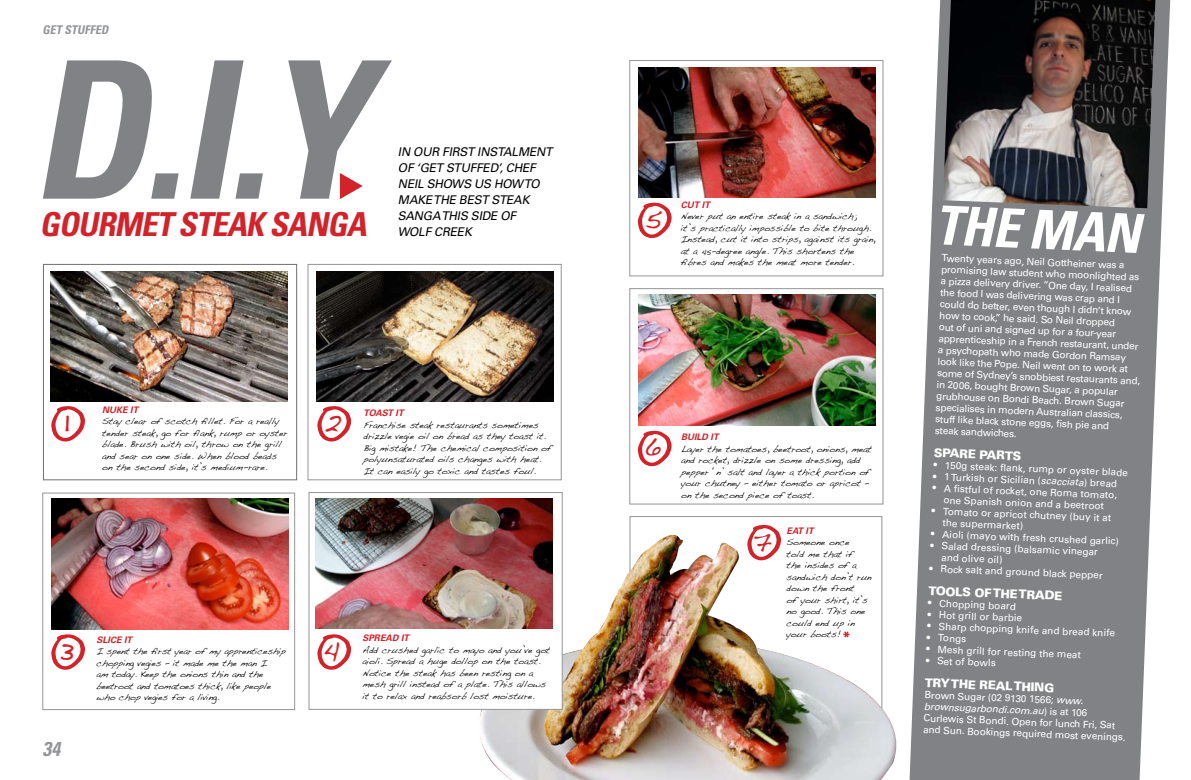
<style>
.page{position:relative;width:1191px;height:780px;background:#fff}
.page>*{position:absolute;margin:0;border:0;box-sizing:border-box;transform-origin:0 0}
.t1{font:italic 700 condensed 191.4px "Univers LT Std";color:#808285}
.t2{font:italic 700 condensed 54px "Univers LT Std";color:#fff}
.t3{font:34.3px "Handwriting Dakota";color:#d2232a}
.t4{font:italic 700 condensed 33px "Univers LT Std";color:#d2232a}
.t5{font:32px "Handwriting Dakota";color:#d2232a}
.t6{font:30px "Handwriting Dakota";color:#d2232a}
.t7{font:27px "Handwriting Dakota";color:#d2232a}
.t8{font:italic 700 condensed 20px "Univers LT Std";color:#939598}
.t9{font:italic 12px/16px "Univers LT Std";color:#000}
.t10{font:900 12px "Univers LT Std";color:#fff}
.t11{font:italic 700 condensed 12px "Univers LT Std";color:#939598}
.t12{font:10px/11.5px "Univers LT Std";color:#fff}
.t13{font:9px/11.5px "Handwriting Dakota";color:#000}
.t14{font:italic 700 9px "Univers LT Std";color:#d2232a}
.s1{font-style:italic}
</style>
<div class="page">
<div style="left:629px;top:60px;width:254px;height:216px;background:#fff;border:1px solid #939598"></div>
<div style="left:629px;top:516px;width:253px;height:211px;background:#fff;border:1px solid #939598"></div>
<img style="left:472px;top:535px;width:425px;height:245px">
<svg style="left:843px;top:631px;width:6px;height:6px"></svg>
<svg style="left:340px;top:173px;width:23px;height:26px"></svg>
<svg style="left:909px;top:0;width:261px;height:780px;background:#939497"></svg>
<img style="left:943px;top:0;width:212px;height:208px">
<div style="left:629px;top:288px;width:254px;height:216px;background:#fff;border:1px solid #939598"></div>
<div style="left:43px;top:264px;width:254px;height:216px;background:#fff;border:1px solid #6d6f71"></div>
<img style="left:51px;top:271px;width:237px;height:131px">
<div style="left:308px;top:264px;width:253px;height:216px;background:#fff;border:1px solid #939598"></div>
<img style="left:316px;top:271px;width:237px;height:131px">
<img style="left:638px;top:67px;width:237px;height:130px">
<img style="left:638px;top:295px;width:237px;height:130px">
<div style="left:43px;top:493px;width:252px;height:216px;background:#fff;border:1px solid #939598"></div>
<img style="left:51px;top:498px;width:237px;height:131px">
<div style="left:309px;top:492px;width:253px;height:217px;background:#fff;border:1px solid #939598"></div>
<img style="left:315px;top:498px;width:237px;height:130px">
<svg style="left:51px;top:406px;width:34px;height:35px"></svg>
<div style="left:59px;top:416px;width:18px;height:13px;background:#fff;border-radius:50%"></div>
<svg style="left:51px;top:634px;width:34px;height:35px"></svg>
<div style="left:59px;top:644px;width:18px;height:13px;background:#fff;border-radius:50%"></div>
<svg style="left:317px;top:406px;width:34px;height:35px"></svg>
<div style="left:325px;top:416px;width:18px;height:13px;background:#fff;border-radius:50%"></div>
<svg style="left:317px;top:634px;width:34px;height:35px"></svg>
<div style="left:325px;top:644px;width:18px;height:13px;background:#fff;border-radius:50%"></div>
<svg style="left:638px;top:203px;width:33px;height:35px"></svg>
<div style="left:645px;top:212px;width:18px;height:14px;background:#fff;border-radius:50%"></div>
<svg style="left:747px;top:525px;width:34px;height:35px"></svg>
<div style="left:755px;top:534px;width:17px;height:14px;background:#fff;border-radius:50%"></div>
<svg style="left:638px;top:431px;width:33px;height:35px"></svg>
<div style="left:645px;top:440px;width:18px;height:14px;background:#fff;border-radius:50%"></div>
<h3 class="t11" style="left:43px;top:22px;width:70px">GET STUFFED</h3>
<h1 class="t1" style="left:30px;top:13px;width:381px">D.I.Y</h1>
<h3 class="t4" style="left:40px;top:204px;width:335px">GOURMET STEAK SANGA</h3>
<h3 class="t9" style="left:398px;top:144px;width:40px">IN OURFIRSTI</h3>
<h3 class="t9" style="left:398px;top:144px;width:153px;text-indent:82px">NSTALM ENT<br>OF ‘GET STUFFED’,CHEF<br>NEIL SHO</h3>
<h3 class="t9" style="left:451px;top:176px;width:40px">WS USHO</h3>
<h3 class="t9" style="left:511px;top:176px;width:18px">W TO</h3>
<h3 class="t9" style="left:398px;top:192px;width:84px">MAKE TH E BESTST</h3>
<h3 class="t9" style="left:506px;top:192px;width:28px">EAK</h3>
<h3 class="t9" style="left:398px;top:208px;width:32px">SANGATHISSI</h3>
<h3 class="t9" style="left:482px;top:208px;width:22px">DE OF</h3>
<h3 class="t9" style="left:398px;top:224px;width:35px">WOLFCR</h3>
<h3 class="t9" style="left:450px;top:224px;width:26px">EEK</h3>
<h3 class="t3" style="left:63px;top:399px;width:7px">1</h3>
<p class="t14" style="left:102px;top:404px;width:38px">NUKE IT</p>
<p class="t13" style="left:102px;top:415px;width:187px">Stay clear of scotch fillet. For a really tender steak, go for flank, rump or oyster blade. Brush with oil, throw on the grill and sear on one side. When blood beads on the second side, it’s medium-rare.</p>
<h3 class="t3" style="left:323px;top:399px;width:20px">2</h3>
<p class="t14" style="left:363px;top:407px;width:42px">TOAST IT</p>
<p class="t13" style="left:363px;top:418px;width:189px">Franchise steak restaurants sometimes drizzle vegie oil on bread as they toast it.<br>Big mistake! The chemical composition of polyunsaturated oils changes with heat.<br>It can easily go toxic and tastes foul.</p>
<h3 class="t3" style="left:58px;top:627px;width:17px">3</h3>
<h3 class="t8" style="left:43px;top:736px;width:24px">34</h3>
<p class="t14" style="left:96px;top:634px;width:37px">SLICE IT</p>
<p class="t13" style="left:96px;top:645px;width:191px">I spent the first year of my apprenticeship chopping vegies – it made me the man I<br>am today. Keep the onions thin and the beetroot and tomatoes thick, like people who chop vegies for a living.</p>
<h3 class="t5" style="left:322px;top:627px;width:19px">4</h3>
<p class="t14" style="left:362px;top:632px;width:48px">SPREAD IT</p>
<p class="t13" style="left:362px;top:644px;width:189px">Add crushed garlic to mayo and you’ve got aioli. Spread a huge dollop on the toast.<br>Notice the steak has been resting on a mesh grill instead of a plate. This allows it to relax and reabsorb lost moisture.</p>
<h3 class="t5" style="left:643px;top:196px;width:20px">5</h3>
<p class="t14" style="left:681px;top:199px;width:31px">CUT IT</p>
<p class="t13" style="left:681px;top:210px;width:196px">Never put an entire steak in a sandwich;<br>it’s practically impossible to bite through.<br>Instead, cut it into strips, against its grain, at a 45-degree angle. This shortens the fibres and makes the meat more tender.</p>
<h3 class="t6" style="left:643px;top:424px;width:18px">6</h3>
<p class="t14" style="left:681px;top:431px;width:39px">BUILD IT</p>
<p class="t13" style="left:681px;top:442px;width:192px">Layer the tomatoes, beetroot, onions, meat and rocket, drizzle on some dressing, add pepper ‘n’ salt and layer a thick portion of your chutney – either tomato or apricot – on the second piece of toast.</p>
<h3 class="t7" style="left:752px;top:522px;width:21px">7</h3>
<p class="t14" style="left:786px;top:525px;width:29px">EAT IT</p>
<p class="t13" style="left:786px;top:536px;width:86px">Someone once<br>told me that if<br>the insides of a sandwich don’t run down the front<br>of your shirt, it’s no good. This one could end up in your boots!</p>
<h2 class="t2" style="left:937px;top:191px;width:140px;rotate:3deg">THE MAN</h2>
<p class="t12" style="left:941px;top:252px;width:205px;rotate:2deg">Twenty years ago, Neil Gottheiner was a promising law student who moonlighted as a pizza delivery driver. “One day, I realised the food I was delivering was crap and I could do better, even though I didn’t know how to cook,” he said. So Neil dropped<br>out of uni and signed up for a four-year apprenticeship in a French restaurant, under a psychopath who made Gordon Ramsay look like the Pope. Neil went on to work at some of Sydney’s snobbiest restaurants and, in 2006, bought Brown Sugar, a popular grubhouse on Bondi Beach. Brown Sugar specialises in modern Australian classics, stuff like black stone eggs, fi sh pie and<br>steak sandwiches.</p>
<h3 class="t10" style="left:934px;top:445px;width:89px;rotate:2deg">SPARE PARTS</h3>
<p class="t12" style="left:933px;top:459px;width:197px;rotate:2deg">• 150g steak: flank, rump or oyster blade</p>
<p class="t12" style="left:933px;top:471px;width:186px;rotate:2deg">• 1Turkish or Sicilian (<span class="s1">SCACCIATA</span>) bread</p>
<p class="t12" style="left:932px;top:482px;width:186px;text-align:center;rotate:2deg">• A fi stfulof rocket, one Roma tomato, one Spanish onion and a beetroot</p>
<p class="t12" style="left:943px;top:506px;width:170px;text-indent:-11px;rotate:2deg">• Tomato or apricot chutney (buy it at the supermarket)</p>
<p class="t12" style="left:931px;top:528px;width:190px;rotate:2deg">• Aioli (mayo with fresh crushed garlic)</p>
<p class="t12" style="left:941px;top:540px;width:158px;text-indent:-11px;rotate:2deg">• Salad dressing (balsamic vinegar and olive oil)</p>
<p class="t12" style="left:929px;top:563px;width:175px;rotate:2deg">• Rock salt and ground black pepper</p>
<h3 class="t10" style="left:928px;top:583px;width:135px;rotate:2deg">TOOLS OF THE TRADE</h3>
<p class="t12" style="left:928px;top:597px;width:91px;rotate:2deg">• Chopping board</p>
<p class="t12" style="left:927px;top:608px;width:97px;rotate:2deg">• Hot grillor barbie</p>
<p class="t12" style="left:927px;top:620px;width:190px;rotate:2deg">• Sharp chopping knife and bread knife</p>
<p class="t12" style="left:927px;top:631px;width:41px;rotate:2deg">• Tongs</p>
<p class="t12" style="left:926px;top:643px;width:156px;rotate:2deg">• Mesh grillfor resting the meat</p>
<p class="t12" style="left:926px;top:654px;width:72px;rotate:2deg">• Set of bowls</p>
<h3 class="t10" style="left:925px;top:675px;width:131px;rotate:2deg">TRY THE REAL THING</h3>
<p class="t12" style="left:924px;top:689px;width:204px;rotate:2deg">BrownSugar (02 9130 1566; <span class="s1">www. brownsugarbondi.com.au</span>) is at 106<br>Curlewis St Bondi. Openfor lunch Fri, Sat and Sun. Bookings required most evenings.</p>
</div>
